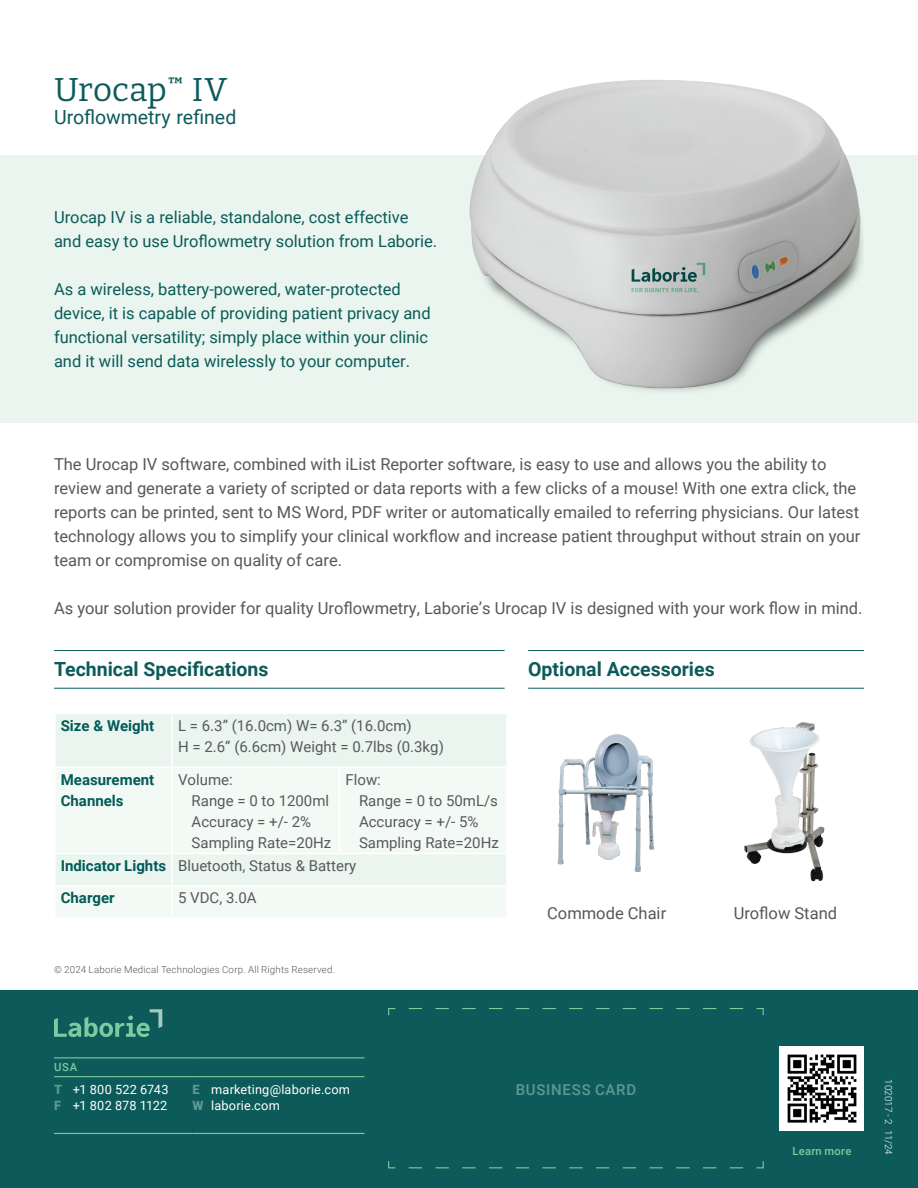
<style>
.page{position:relative;width:918px;height:1188px;background:#fff}
.page>*{position:absolute;margin:0;border:0;box-sizing:border-box;transform-origin:0 0}
.Page_Title{font:33px "Bitter";letter-spacing:.005em;color:#0c5b5a}
.Paragraph{font:700 19.5px "Roboto";color:#0c5b5a}
.Page_Title-2{font:19.5px "Roboto";color:#0c5b5a}
.Body_Bullet{font:16.5px/24px "Roboto";color:#57585a}
.Body_Bullet-2{font:16.5px/24px "Roboto";color:#0c5b5a}
.Paragraph-2{font:16.5px "Roboto";color:#57585a}
.t1{font:15px "Roboto";color:#58595b}
.t2{font:700 15px "Roboto";color:#025a59}
.t3{font:500 15px "Roboto";letter-spacing:.05em;color:#609792}
.t4{font:12.75px/15.8px "Roboto";letter-spacing:.015em;color:#fff}
.t5{font:500 11.25px "Roboto";letter-spacing:.02em;color:#7dc9a0}
.Footnote{font:300 9.75px "Roboto";letter-spacing:.02em;color:#57585a}
.t6{font:300 9.75px "Roboto";color:#fff}
.s1{font-weight:900;color:#609792}
</style>
<div class="page">
<div style="left:0;top:990px;width:918px;height:198px;background:#0c5b5a"></div>
<svg style="left:54px;top:1009px;width:108px;height:28px"></svg>
<hr style="left:54px;top:1057px;width:138px;height:1px;background:#7dc9a0">
<hr style="left:192px;top:1057px;width:172px;height:1px;background:#7dc9a0">
<hr style="left:54px;top:1076px;width:138px;height:1px;background:#7dc9a0">
<hr style="left:192px;top:1076px;width:172px;height:1px;background:#7dc9a0">
<hr style="left:54px;top:1133px;width:138px;height:1px;background:#7dc9a0">
<hr style="left:192px;top:1133px;width:172px;height:1px;background:#7dc9a0">
<img style="left:780px;top:1046px;width:84px;height:84px">
<svg style="left:388px;top:1008px;width:376px;height:161px"></svg>
<div style="left:382px;top:1020px;width:390px;height:134px;background:#0c5b5a"></div>
<div style="left:0;top:155px;width:918px;height:267px;background:#e9f5ee"></div>
<img style="left:469px;top:80px;width:394px;height:312px">
<div style="left:56px;top:714px;width:450px;height:53px;background:#e9f5ee"></div>
<svg style="left:56px;top:768px;width:450px;height:149px;fill:#f3faf5"></svg>
<hr style="left:171px;top:714px;width:2px;height:53px;background:#fff">
<hr style="left:171px;top:768px;width:2px;height:85px;background:#fff">
<hr style="left:339px;top:768px;width:1px;height:85px;background:#fff">
<hr style="left:54px;top:853px;width:118px;height:1px;background:#fff">
<hr style="left:172px;top:853px;width:168px;height:1px;background:#fff">
<hr style="left:171px;top:854px;width:2px;height:31px;background:#fff">
<hr style="left:340px;top:853px;width:168px;height:1px;background:#fff">
<hr style="left:54px;top:885px;width:118px;height:2px;background:#fff">
<hr style="left:172px;top:885px;width:168px;height:2px;background:#fff">
<hr style="left:171px;top:887px;width:2px;height:31px;background:#fff">
<hr style="left:340px;top:885px;width:168px;height:2px;background:#fff">
<img style="left:557px;top:734px;width:98px;height:138px">
<img style="left:744px;top:722px;width:81px;height:160px">
<hr style="left:54px;top:688px;width:451px;height:1px;background:#0c5b5a">
<hr style="left:54px;top:650px;width:451px;height:1px;background:#0c5b5a">
<hr style="left:528px;top:688px;width:336px;height:1px;background:#0c5b5a">
<hr style="left:528px;top:650px;width:336px;height:1px;background:#0c5b5a">
<p class="Page_Title" style="left:54px;top:68px;width:175px">Urocap<sup>™</sup> IV</p>
<p class="Page_Title-2" style="left:54px;top:103px;width:184px">Uroflowmetry refined</p>
<p class="Body_Bullet-2" style="left:54px;top:205px;width:385px">Urocap IV is a reliable, standalone, cost effective and easy to use Uroflowmetry solution from Laborie.</p>
<p class="Body_Bullet-2" style="left:54px;top:277px;width:378px">As a wireless, battery-powered, water-protected device, it is capable of providing patient privacy and functional versatility; simply place within your clinic and it will send data wirelessly to your computer.</p>
<p class="Body_Bullet" style="left:54px;top:452px;width:808px">The Urocap IV software, combined with iList Reporter software, is easy to use and allows you the ability to review and generate a variety of scripted or data reports with a few clicks of a mouse! With one extra click, the reports can be printed, sent to MS Word, PDF writer or automatically emailed to referring physicians. Our latest technology allows you to simplify your clinical workflow and increase patient throughput without strain on your team or compromise on quality of care.</p>
<p class="Body_Bullet" style="left:54px;top:596px;width:810px">As your solution provider for quality Uroflowmetry, Laborie’s Urocap IV is designed with your work flow in mind.</p>
<p class="Paragraph" style="left:54px;top:656px;width:216px">Technical Specifications</p>
<p class="Paragraph" style="left:528px;top:656px;width:188px">Optional Accessories</p>
<p class="t2" style="left:61px;top:715px;width:95px">Size &amp; Weight</p>
<p class="t1" style="left:178px;top:715px;width:235px">L = 6.3” (16.0cm) W= 6.3” (16.0cm)</p>
<p class="t1" style="left:178px;top:736px;width:267px">H = 2.6” (6.6cm) Weight = 0.7lbs (0.3kg)</p>
<p class="t2" style="left:61px;top:769px;width:95px">Measurement</p>
<p class="t2" style="left:61px;top:790px;width:64px">Channels</p>
<p class="t1" style="left:178px;top:769px;width:56px">Volume:</p>
<p class="t1" style="left:192px;top:790px;width:139px">Range = 0 to 1200ml</p>
<p class="t1" style="left:192px;top:811px;width:121px">Accuracy = +/- 2%</p>
<p class="t1" style="left:192px;top:832px;width:141px">Sampling Rate=20Hz</p>
<p class="t1" style="left:346px;top:769px;width:37px">Flow:</p>
<p class="t1" style="left:359px;top:790px;width:141px">Range = 0 to 50mL/s</p>
<p class="t1" style="left:359px;top:811px;width:121px">Accuracy = +/- 5%</p>
<p class="t1" style="left:359px;top:832px;width:141px">Sampling Rate=20Hz</p>
<p class="t2" style="left:61px;top:855px;width:107px">Indicator Lights</p>
<p class="t1" style="left:178px;top:855px;width:180px">Bluetooth, Status &amp; Battery</p>
<p class="t2" style="left:61px;top:887px;width:55px">Charger</p>
<p class="t1" style="left:178px;top:887px;width:80px">5 VDC, 3.0A</p>
<p class="Footnote" style="left:54px;top:963px;width:283px">© 2024 Laborie Medical Technologies Corp. All Rights Reserved.</p>
<p class="Paragraph-2" style="left:547px;top:902px;width:120px">Commode Chair</p>
<p class="Paragraph-2" style="left:734px;top:902px;width:105px">Uroflow Stand</p>
<p class="t5" style="left:54px;top:1059px;width:24px">USA</p>
<p class="t4" style="left:54px;top:1081px;width:116px"><span class="s1">T</span> +1 800 522 6743<br><span class="s1">F</span> +1 802 878 1122</p>
<p class="t4" style="left:192px;top:1081px;width:159px"><span class="s1">E</span> marketing@laborie.com<br><span class="s1">W</span> laborie.com</p>
<p class="t3" style="left:516px;top:1079px;width:122px">BUSINESS CARD</p>
<p class="t5" style="left:793px;top:1143px;width:60px">Learn more</p>
<p class="t6" style="left:895px;top:1079px;width:77px;rotate:90deg">102017 - 2 11/24</p>
</div>
